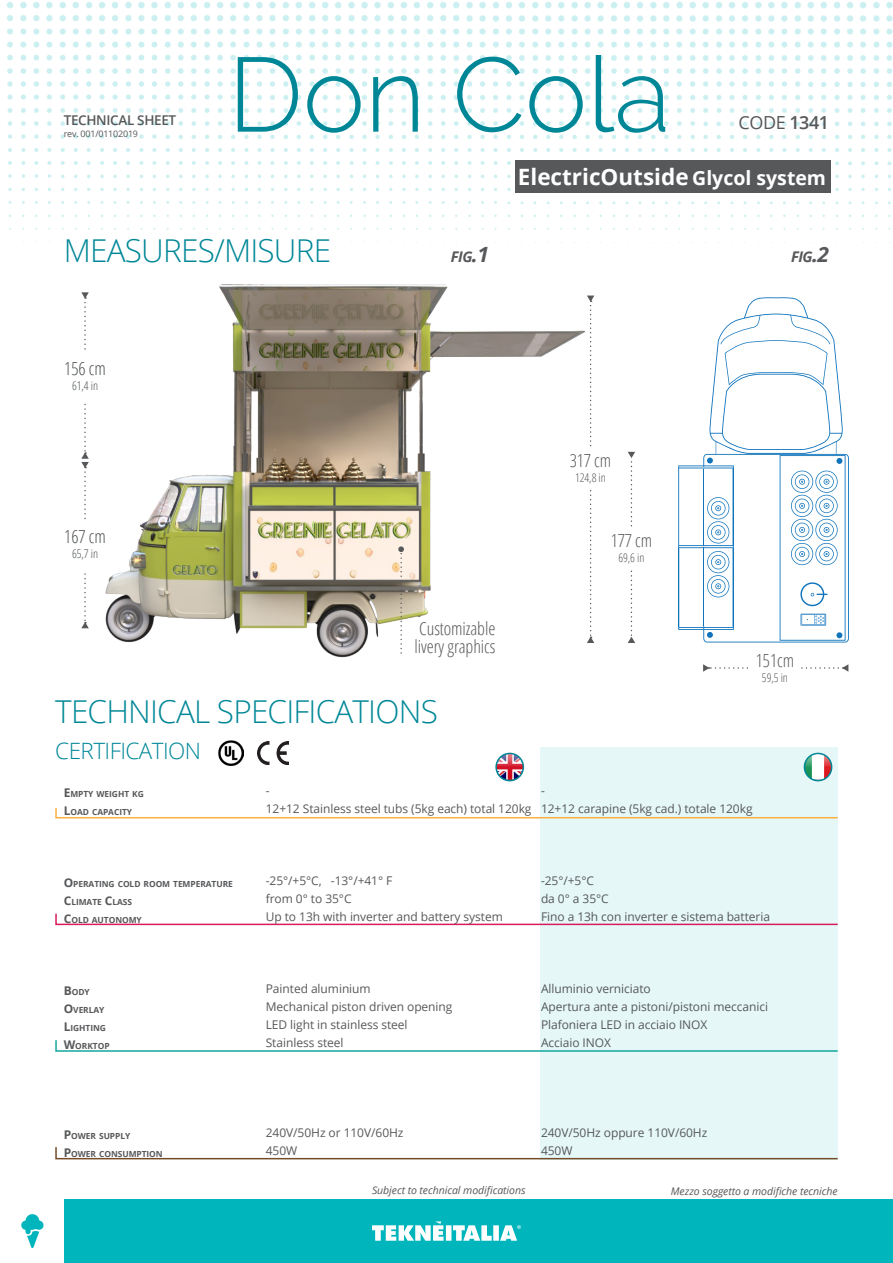
<style>
.page{position:relative;width:893px;height:1263px;background:#fff}
.page>*{position:absolute;margin:0;border:0;box-sizing:border-box;transform-origin:0 0}
.t1{font:300 105px "Raleway";color:#008797}
.t2{font:300 31.5px "Open Sans";letter-spacing:-.025em;color:#008797}
.t3{font:700 22.5px "Open Sans";color:#fff}
.t4{font:300 22.5px "Open Sans";letter-spacing:-.025em;color:#008797}
.t5{font:300 condensed 18px/18px "Open Sans";letter-spacing:-.005em;color:#57585a}
.t6{font:300 condensed 18px "Open Sans";letter-spacing:-.005em;color:#4f5252}
.t7{font:18px "Open Sans";color:#57585a}
.t8{font:italic 700 14.7px "Open Sans";letter-spacing:-.035em;color:#57585a}
.t9{font:600 13.5px "Open Sans";letter-spacing:-.025em;color:#57585a}
.t10{font:12px/18px "Open Sans";letter-spacing:-.005em;color:#57585a}
.t11{font:300 condensed 12px "Open Sans";letter-spacing:-.005em;color:#57585a}
.t12{font:300 condensed 12px "Open Sans";letter-spacing:-.005em;color:#4f5252}
.t13{font:italic 10.5px "Open Sans";letter-spacing:-.005em;color:#57585a}
.t14{font:9px "Open Sans";letter-spacing:-.025em;color:#57585a}
.t15{font:700 8.4px/18px "Open Sans";letter-spacing:-.005em;color:#57585a}
.s1{font-weight:600}
.s2{font-size:19.5px}
.s3{font-size:21px}
.s4{font-size:12px}
</style>
<div class="page">
<img style="left:219px;top:740px;width:25px;height:25px">
<div style="left:540px;top:747px;width:298px;height:412px;background:#e6f7f8"></div>
<img style="left:7px;top:2px;width:886px;height:241px">
<svg style="left:55px;top:808px;width:783px;height:11px"></svg>
<svg style="left:55px;top:913px;width:783px;height:13px"></svg>
<svg style="left:55px;top:1040px;width:783px;height:12px"></svg>
<svg style="left:55px;top:1147px;width:783px;height:13px"></svg>
<div style="left:64px;top:1199px;width:829px;height:64px;background:#00b6bc"></div>
<svg style="left:21px;top:1214px;width:23px;height:34px"></svg>
<svg style="left:372px;top:1221px;width:149px;height:20px"></svg>
<img style="left:496px;top:753px;width:27px;height:28px;border-radius:14px">
<div style="left:495px;top:753px;width:29px;height:28px;border:2px solid #008797;border-radius:50%"></div>
<img style="left:804px;top:753px;width:28px;height:28px;border-radius:14px">
<div style="left:804px;top:753px;width:28px;height:28px;border:2px solid #008797;border-radius:50%"></div>
<img style="left:257px;top:741px;width:32px;height:23px">
<svg style="left:678px;top:297px;width:171px;height:345px"></svg>
<svg style="left:707px;top:458px;width:6px;height:5px"></svg>
<svg style="left:707px;top:632px;width:6px;height:6px"></svg>
<svg style="left:780px;top:455px;width:65px;height:186px"></svg>
<img style="left:105px;top:285px;width:481px;height:372px">
<svg style="left:398px;top:546px;width:6px;height:108px"></svg>
<div style="left:64px;top:350px;width:42px;height:51px;background:#fff"></div>
<svg style="left:81px;top:292px;width:8px;height:336px"></svg>
<div style="left:64px;top:520px;width:42px;height:50px;background:#fff"></div>
<svg style="left:587px;top:296px;width:7px;height:347px"></svg>
<svg style="left:628px;top:452px;width:7px;height:191px"></svg>
<div style="left:569px;top:448px;width:43px;height:41px;background:#fff"></div>
<div style="left:610px;top:528px;width:43px;height:41px;background:#fff"></div>
<svg style="left:703px;top:664px;width:145px;height:8px"></svg>
<div style="left:750px;top:652px;width:50px;height:33px;background:#fff"></div>
<svg style="left:703px;top:469px;width:26px;height:156px"></svg>
<div style="left:515px;top:161px;width:315px;height:32px;background:#57585a"></div>
<p class="t9" style="left:64px;top:111px;width:114px">TECHNICAL SHEET</p>
<p class="t14" style="left:64px;top:127px;width:76px">rev. 001/01102019</p>
<h1 class="t1" style="left:228px;top:33px;width:444px">Don Cola</h1>
<h3 class="t7" style="left:738px;top:109px;width:92px">CODE <span class="s1">1341</span></h3>
<h3 class="t3" style="left:518px;top:161px;width:310px">ElectricOutside <span class="s2">Glycol system</span></h3>
<h2 class="t2" style="left:64px;top:229px;width:269px">MEASURES/MISURE</h2>
<h3 class="t6" style="left:64px;top:355px;width:43px">156 cm</h3>
<p class="t12" style="left:72px;top:377px;width:28px">61,4 in</p>
<h3 class="t6" style="left:64px;top:523px;width:43px">167 cm</h3>
<p class="t12" style="left:72px;top:545px;width:28px">65,7 in</p>
<p class="t8" style="left:451px;top:246px;width:40px">fig<span class="s3">.1</span></p>
<p class="t8" style="left:791px;top:246px;width:40px">fig<span class="s3">.2</span></p>
<h3 class="t5" style="left:570px;top:451px;width:43px">317 cm</h3>
<p class="t11" style="left:575px;top:469px;width:32px">124,8 in</p>
<h3 class="t5" style="left:415px;top:619px;width:82px">Customizable livery graphics</h3>
<h3 class="t5" style="left:611px;top:531px;width:43px">177 cm</h3>
<p class="t11" style="left:618px;top:549px;width:28px">69,6 in</p>
<h3 class="t5" style="left:756px;top:651px;width:40px">151cm</h3>
<p class="t11" style="left:762px;top:669px;width:28px">59,5 in</p>
<h2 class="t2" style="left:55px;top:689px;width:384px">TECHNICAL SPECIFICATIONS</h2>
<h3 class="t4" style="left:55px;top:735px;width:147px">CERTIFICATION</h3>
<p class="t15" style="left:64px;top:785px;width:82px"><span class="s4">E</span>MPTY WEIGHT KG<br><span class="s4">L</span>OAD CAPACITY</p>
<p class="t10" style="left:266px;top:781px;width:267px">-<br>12+12 Stainless steel tubs (5kg each) total 120kg</p>
<p class="t10" style="left:541px;top:781px;width:213px">-<br>12+12 carapine (5kg cad.) totale 120kg</p>
<p class="t15" style="left:64px;top:875px;width:171px"><span class="s4">O</span>PERATING COLD ROOM TEMPERATURE<br><span class="s4">C</span>LIMATE <span class="s4">C</span>LASS<br><span class="s4">C</span>OLD AUTONOMY</p>
<p class="t10" style="left:266px;top:871px;width:239px">-25°/+5°C, -13°/+41° F<br>from 0° to 35°C<br>Up to 13h with inverter and battery system</p>
<p class="t10" style="left:541px;top:871px;width:231px">-25°/+5°C<br>da 0° a 35°C<br>Fino a 13h con inverter e sistema batteria</p>
<p class="t15" style="left:64px;top:983px;width:47px"><span class="s4">B</span>ODY<br><span class="s4">O</span>VERLAY<br><span class="s4">L</span>IGHTING<br><span class="s4">W</span>ORKTOP</p>
<p class="t10" style="left:266px;top:979px;width:188px">Painted aluminium<br>Mechanical piston driven opening<br>LED light in stainless steel<br>Stainless steel</p>
<p class="t10" style="left:541px;top:979px;width:229px">Alluminio verniciato<br>Apertura ante a pistoni/pistoni meccanici<br>Plafoniera LED in acciaio INOX<br>Acciaio INOX</p>
<p class="t15" style="left:64px;top:1127px;width:100px"><span class="s4">P</span>OWER SUPPLY<br><span class="s4">P</span>OWER CONSUMPTION</p>
<p class="t10" style="left:266px;top:1123px;width:139px">240V/50Hz or 110V/60Hz<br>450W</p>
<p class="t10" style="left:541px;top:1123px;width:168px">240V/50Hz oppure 110V/60Hz<br>450W</p>
<p class="t13" style="left:372px;top:1183px;width:155px">Subject to technical modifications</p>
<p class="t13" style="left:671px;top:1184px;width:168px">Mezzo soggetto a modifiche tecniche</p>
</div>
